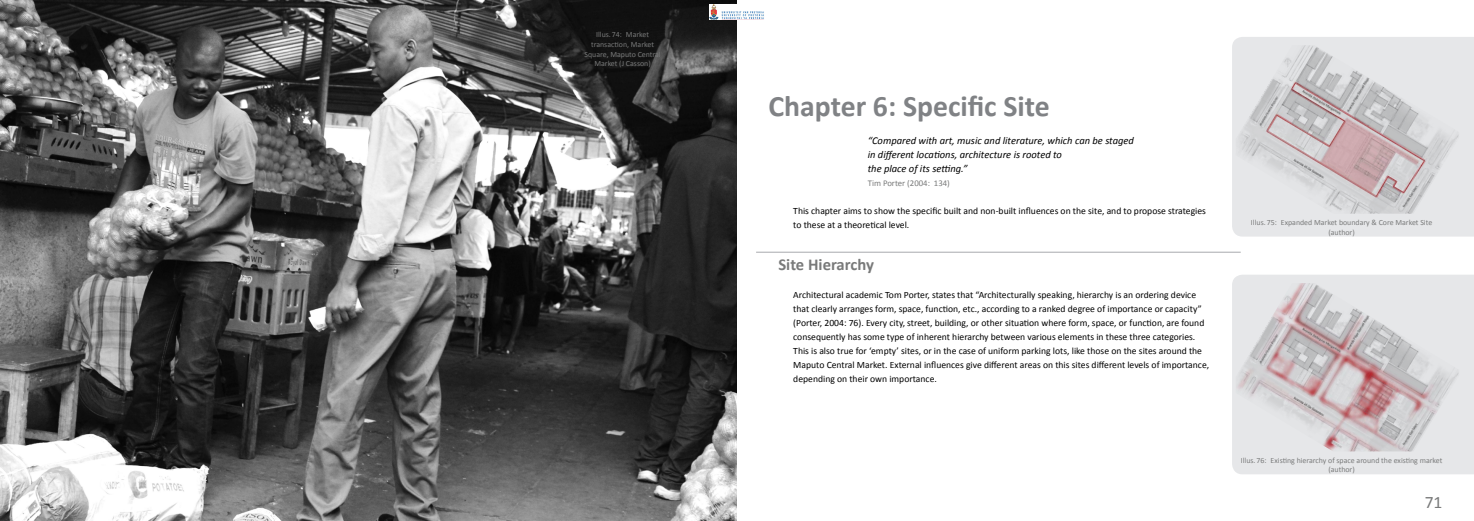
<style>
.page{position:relative;width:1474px;height:521px;background:#fff}
.page>*{position:absolute;margin:0;border:0;box-sizing:border-box;transform-origin:0 0}
.Heading_1{font:700 29.75px "Calibri";color:#808285}
.t1{font:17.5px "Calibri";color:#797a7a}
.Heading_2{font:700 16.62px "Calibri";color:#797a7a}
.t2{font:italic 10.5px/14px "Calibri";color:#000}
.t3{font:9.62px/14px "Calibri";color:#000}
.Quote_reference{font:8.75px "Calibri";color:#797a7a}
.illustration_text_st{font:7.88px/9.6px "Calibri";color:#797a7a;text-align:center}
</style>
<div class="page">
<img style="left:0;top:0;width:737px;height:521px">
<hr style="left:756px;top:252px;width:484px;height:1px;background:#a8a9ad">
<div style="left:1232px;top:37px;width:241px;height:200px;background:#e6e7e9"></div>
<div style="left:1232px;top:275px;width:241px;height:199px;background:#e6e7e9"></div>
<img style="left:1235px;top:45px;width:223px;height:169px">
<img style="left:1235px;top:283px;width:223px;height:168px">
<img style="left:709px;top:4px;width:55px;height:15px">
<p class="illustration_text_st" style="left:584px;top:30px;width:78px">Illus. 74: Market transaction, Market<br>Square, Maputo Central<br>Market (J Casson)</p>
<p class="Heading_1" style="left:768px;top:87px;width:283px">Chapter 6: Specific Site</p>
<p class="t2" style="left:867px;top:133px;width:268px">“Compared with art, music and literature, which can be staged in different locations, architecture is rooted to<br>the place of its setting.”</p>
<p class="Quote_reference" style="left:867px;top:177px;width:84px">Tim Porter (2004: 134)</p>
<p class="t3" style="left:793px;top:203px;width:414px">This chapter aims to show the specific built and non-built influences on the site, and to propose strategies to these at a theoretical level.</p>
<p class="Heading_2" style="left:778px;top:254px;width:97px">Site Hierarchy</p>
<p class="t3" style="left:793px;top:287px;width:417px">Architectural academic Tom Porter, states that “Architecturally speaking, hierarchy is an ordering device that clearly arranges form, space, function, etc., according to a ranked degree of importance or capacity” (Porter, 2004: 76). Every city, street, building, or other situation where form, space, or function, are found consequently has some type of inherent hierarchy between various elements in these three categories.<br>This is also true for ‘empty’ sites, or in the case of uniform parking lots, like those on the sites around the Maputo Central Market. External influences give different areas on this sites different levels of importance, depending on their own importance.</p>
<p class="illustration_text_st" style="left:1250px;top:217px;width:183px">Illus. 75: Expanded Market boundary &amp; Core Market Site (author)</p>
<p class="illustration_text_st" style="left:1240px;top:455px;width:203px">Illus. 76: Existing hierarchy of space around the existing market (author)</p>
<p class="t1" style="left:1424px;top:491px;width:19px">71</p>
</div>
